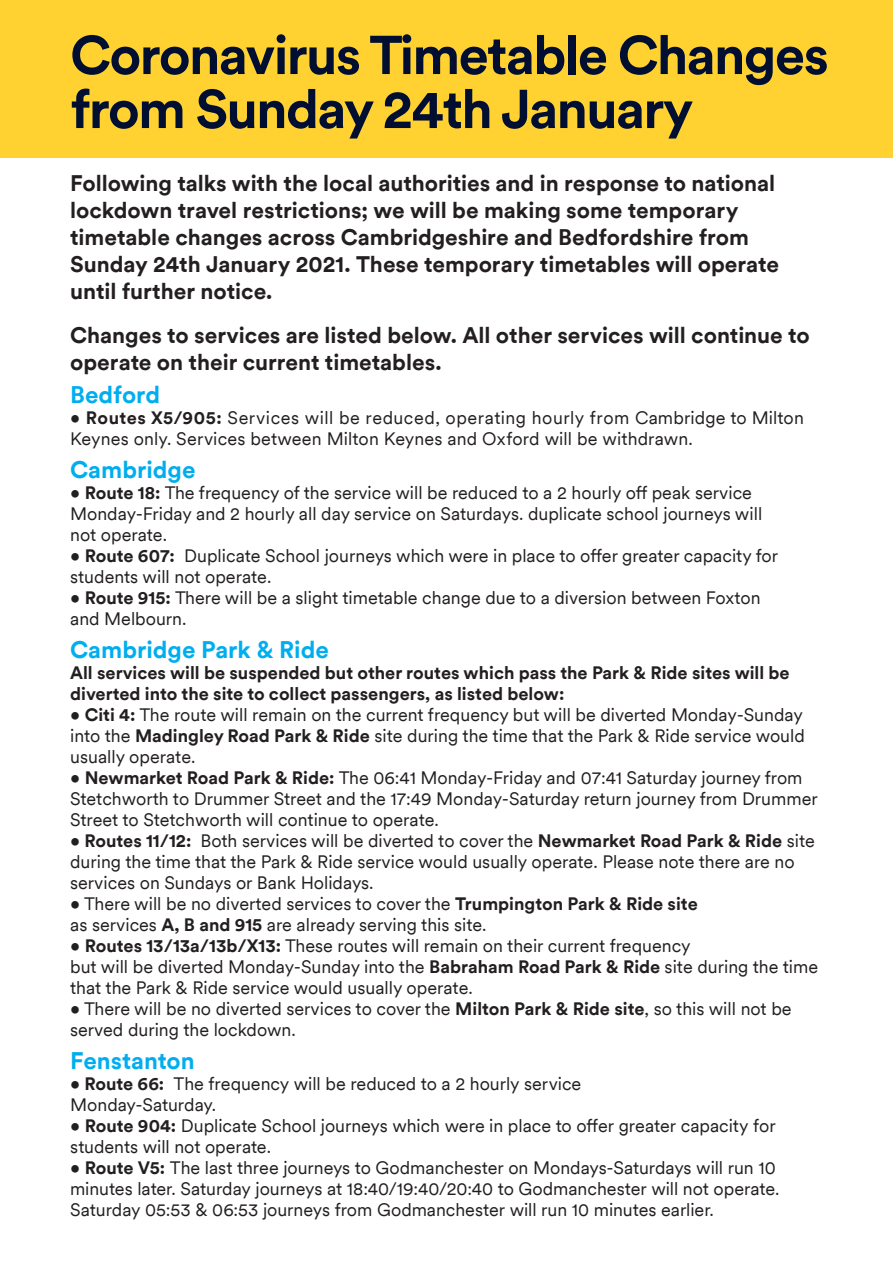
<style>
.page{position:relative;width:893px;height:1263px;background:#fff}
.page>*{position:absolute;margin:0;border:0;box-sizing:border-box;transform-origin:0 0}
.t1{font:700 54px/54px "Stagecoach Circular TT";letter-spacing:-.03em;color:#000e31}
.t2{font:700 24px "Stagecoach Circular TT";color:#00aeef}
.t3{font:700 22.5px/27px "Stagecoach Circular TT";color:#231f20}
.t4{font:18px/21px "Stagecoach Circular TT";color:#231f20}
.t5{font:700 18px/21px "Stagecoach Circular TT";color:#231f20}
.s1{font-weight:700}
</style>
<div class="page">
<div style="left:0;top:0;width:893px;height:157px;background:#ffd231"></div>
<h1 class="t1" style="left:70px;top:26px;width:760px">Coronavirus Timetable Changes from Sunday 24th January</h1>
<p class="t3" style="left:70px;top:169px;width:711px">Following talks with the local authorities and in response to national lockdown travel restrictions; we will be making some temporary timetable changes across Cambridgeshire and Bedfordshire from Sunday 24th January 2021. These temporary timetables will operate until further notice.</p>
<p class="t3" style="left:70px;top:320px;width:741px">Changes to services are listed below. All other services will continue to operate on their current timetables.</p>
<h2 class="t2" style="left:70px;top:378px;width:91px">Bedford</h2>
<p class="t4" style="left:70px;top:407px;width:735px">• <span class="s1">Routes X5/905:</span> Services will be reduced, operating hourly from Cambridge to Milton<br>Keynes only. Services between Milton Keynes and Oxford will be withdrawn.</p>
<h2 class="t2" style="left:70px;top:453px;width:127px">Cambridge</h2>
<p class="t4" style="left:70px;top:482px;width:694px">• <span class="s1">Route 18:</span> The frequency of the service will be reduced to a 2 hourly off peak service<br>Monday-Friday and 2 hourly all day service on Saturdays. duplicate school journeys will not operate.</p>
<p class="t4" style="left:70px;top:545px;width:709px">• <span class="s1">Route 607:</span> Duplicate School journeys which were in place to offer greater capacity for students will not operate.</p>
<p class="t4" style="left:70px;top:587px;width:692px">• <span class="s1">Route 915:</span> There will be a slight timetable change due to a diversion between Foxton and Melbourn.</p>
<h2 class="t2" style="left:70px;top:633px;width:260px">Cambridge Park &amp; Ride</h2>
<p class="t5" style="left:70px;top:661px;width:721px">All services will be suspended but other routes which pass the Park &amp; Ride sites will be diverted into the site to collect passengers, as listed below:</p>
<p class="t4" style="left:70px;top:704px;width:736px;text-align:justify">• <span class="s1">Citi 4:</span> The route will remain on the current frequency but will be diverted Monday-Sunday into the <span class="s1">Madingley Road Park &amp; Ride</span> site during the time that the Park &amp; Ride service would usually operate.</p>
<p class="t4" style="left:70px;top:767px;width:749px">• <span class="s1">Newmarket Road Park &amp; Ride:</span> The 06:41 Monday-Friday and 07:41 Saturday journey from<br>Stetchworth to Drummer Street and the 17:49 Monday-Saturday return journey from Drummer<br>Street to Stetchworth will continue to operate.</p>
<p class="t4" style="left:70px;top:830px;width:746px">• <span class="s1">Routes 11/12:</span> Both services will be diverted to cover the <span class="s1">Newmarket Road Park &amp; Ride</span> site during the time that the Park &amp; Ride service would usually operate. Please note there are no services on Sundays or Bank Holidays.</p>
<p class="t4" style="left:70px;top:893px;width:629px">• There will be no diverted services to cover the <span class="s1">Trumpington Park &amp; Ride site </span>as services <span class="s1">A, B and 915</span> are already serving this site.</p>
<p class="t4" style="left:70px;top:935px;width:749px">• <span class="s1">Routes 13/13a/13b/X13:</span> These routes will remain on their current frequency<br>but will be diverted Monday-Sunday into the <span class="s1">Babraham Road Park &amp; Ride</span> site during the time that the Park &amp; Ride service would usually operate.</p>
<p class="t4" style="left:70px;top:998px;width:723px">• There will be no diverted services to cover the <span class="s1">Milton Park &amp; Ride site</span>, so this will not be served during the lockdown.</p>
<h2 class="t2" style="left:70px;top:1044px;width:126px">Fenstanton</h2>
<p class="t4" style="left:70px;top:1073px;width:513px">• <span class="s1">Route 66:</span> The frequency will be reduced to a 2 hourly service<br>Monday-Saturday.</p>
<p class="t4" style="left:70px;top:1115px;width:707px">• <span class="s1">Route 904:</span> Duplicate School journeys which were in place to offer greater capacity for students will not operate.</p>
<p class="t4" style="left:70px;top:1157px;width:711px">• <span class="s1">Route V5:</span> The last three journeys to Godmanchester on Mondays-Saturdays will run 10 minutes later. Saturday journeys at 18:40/19:40/20:40 to Godmanchester will not operate.<br>Saturday 05:53 &amp; 06:53 journeys from Godmanchester will run 10 minutes earlier.</p>
</div>
